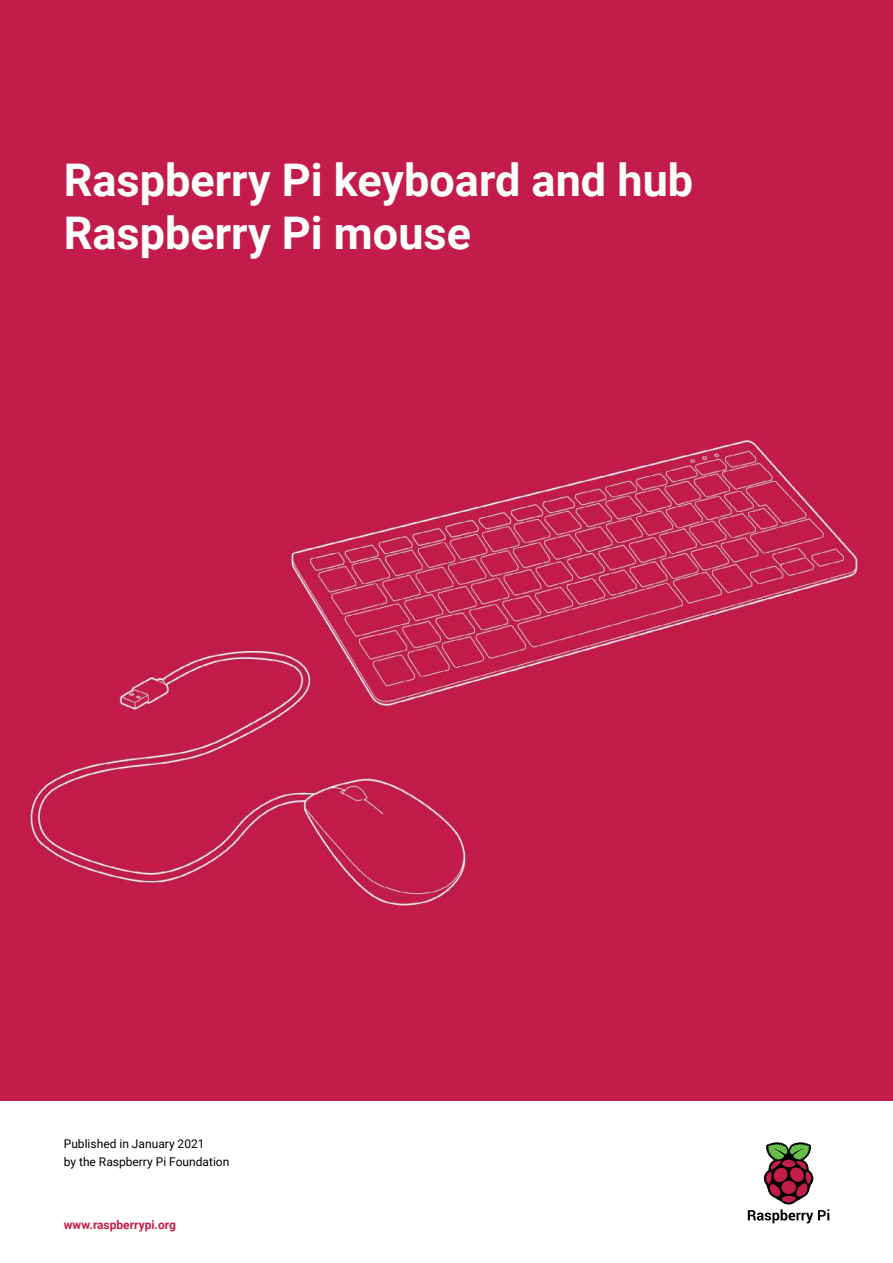
<style>
.page{position:relative;width:893px;height:1263px;background:#fff}
.page>*{position:absolute;margin:0;border:0;box-sizing:border-box;transform-origin:0 0}
.t1{font:700 45px/52.5px "Roboto";color:#fff}
.t2{font:12px/18px "Roboto";color:#000}
.t3{font:700 12px "Roboto";color:#c41c49}
</style>
<div class="page">
<div style="left:0;top:0;width:893px;height:1100px;background:#c31b4c"></div>
<svg style="left:748px;top:1142px;width:81px;height:81px"></svg>
<h1 class="t1" style="left:64px;top:158px;width:631px">Raspberry Pi keyboard and hub<br>Raspberry Pi mouse</h1>
<p class="t2" style="left:64px;top:1136px;width:167px">Published in January 2021<br>by the Raspberry Pi Foundation</p>
<p class="t3" style="left:64px;top:1220px;width:114px">www.raspberrypi.org</p>
</div>
